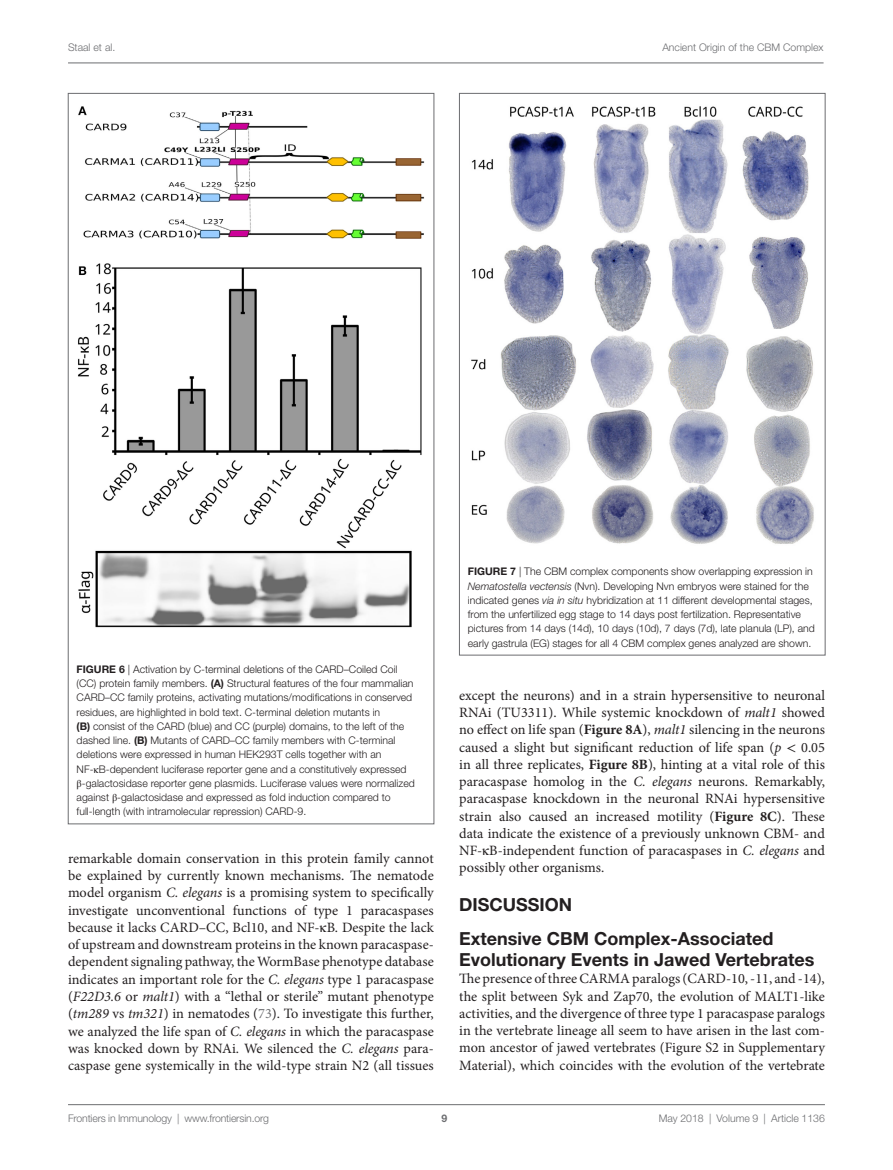
<style>
.page{position:relative;width:893px;height:1170px;background:#fff}
.page>*{position:absolute;margin:0;border:0;box-sizing:border-box;transform-origin:0 0}
.t1{font:700 18px/33.8px "Helvetica Neue LT Std";color:#231f20}
.t2{font:14.25px/17.2px "Minion Pro";color:#231f20;text-align:justify}
.t3{font:300 10.5px/14.2px "Helvetica Neue LT Std";color:#231f20}
.t4{font:300 10.5px "Helvetica Neue LT Std";color:#6c6d70}
.t5{font:700 10.5px "Helvetica Neue LT Std";color:#6c6d70}
.s1{font-weight:700}
.s2{font-family:"STIX General";font-weight:400}
.s3{font-style:italic}
.s4{font-family:"STIX General"}
.s5{color:#6c6d70}
</style>
<div class="page">
<img style="left:471px;top:106px;width:343px;height:438px">
<img style="left:78px;top:106px;width:346px;height:522px">
<hr style="left:68px;top:1104px;width:757px;height:1px;background:#6c6d70">
<hr style="left:68px;top:63px;width:756px;height:1px;background:#6c6d70">
<p class="t4" style="left:68px;top:41px;width:49px">Staal et al.</p>
<p class="t4" style="left:662px;top:41px;width:163px">Ancient Origin of the CBM Complex</p>
<p class="t3" style="left:77px;top:661px;width:340px"><span class="s1">FIG URE 6</span> | Activation by C-terminal deletions of the CARD–Coiled Coil (CC) protein family members. <span class="s1">(A)</span> Structural features of the four mammalian CARD–CC family proteins, activating mutations/modifications in conserved residues, are highlighted in bold text. C-terminal deletion mutants in<br><span class="s1">(B)</span> consist of the CARD (blue) and CC (purple) domains, to the left of the dashed line. <span class="s1">(B)</span> Mutants of CARD–CC family members with C-terminal deletions were expressed in human HEK293T cells together with an NF-<span class="s2">κ</span>B-dependent luciferase reporter gene and a constitutively expressed <span class="s2">β</span>-galactosidase reporter gene plasmids. Luciferase values were normalized against <span class="s2">β</span>-galactosidase and expressed as fold induction compared to full-length (with intramolecular repression) CARD-9.</p>
<p class="t2" style="left:68px;top:849px;width:367px">remarkable domain conservation in this protein family cannot be explained by currently known mechanisms. The nematode model organism <span class="s3">C. elegans</span> is a promising system to specifically investigate unconventional functions of type 1 paracaspases because it lacks CARD–CC, Bcl10, and NF-<span class="s4">κ</span>B. Despite the lack of upstream and downstream proteins in the known paracaspase&shy;dependent signaling pathway, the WormBase phenotype database indicates an important role for the <span class="s3">C. elegans</span> type 1 paracaspase (<span class="s3">F22D3.6</span> or <span class="s3">malt1</span>) with a “lethal or sterile” mutant phenotype (<span class="s3">tm289</span> vs <span class="s3">tm321</span>) in nematodes (<span class="s5">73</span>). To investigate this further, we analyzed the life span of <span class="s3">C. elegans</span> in which the paracaspase was knocked down by RNAi. We silenced the <span class="s3">C. elegans</span> para&shy;caspase gene systemically in the wild-type strain N2 (all tissues</p>
<p class="t3" style="left:468px;top:564px;width:349px"><span class="s1">FIG URE 7</span> | The CBM complex components show overlapping expression in <span class="s3">Nematostella vectensis</span> (Nvn). Developing Nvn embryos were stained for the indicated genes <span class="s3">via in situ</span> hybridization at 11 different developmental stages, from the unfertilized egg stage to 14 days post fertilization. Representative pictures from 14 days (14d), 10 days (10d), 7 days (7d), late planula (LP), and early gastrula (EG) stages for all 4 CBM complex genes analyzed are shown.</p>
<p class="t2" style="left:459px;top:686px;width:367px">except the neurons) and in a strain hypersensitive to neuronal RNAi (TU3311). While systemic knockdown of <span class="s3">malt1</span> showed no effect on life span (<span class="s1">Figure 8A</span>), <span class="s3">malt1</span> silencing in the neurons caused a slight but significant reduction of life span (<span class="s3">p</span> <span class="s4">&lt;</span> 0.05 in all three replicates, <span class="s1">Figure 8B</span>), hinting at a vital role of this paracaspase homolog in the <span class="s3">C. elegans</span> neurons. Remarkably, paracaspase knockdown in the neuronal RNAi hypersensitive strain also caused an increased motility (<span class="s1">Figure 8C</span>). These data indicate the existence of a previously unknown CBM- and NF-<span class="s4">κ</span>B-independent function of paracaspases in <span class="s3">C. elegans</span> and possibly other organisms.</p>
<p class="t1" style="left:459px;top:887px;width:316px">DISCUSSION<br>Extensive CBM Complex-Associated</p>
<p class="t1" style="left:459px;top:942px;width:357px">Evolutionary Events in Jawed Vertebrates</p>
<p class="t2" style="left:459px;top:970px;width:367px">The presence of three CARMA paralogs (CARD-10, -11, and -14), the split between Syk and Zap70, the evolution of MALT1-like activities, and the divergence of three type 1 paracaspase paralogs in the vertebrate lineage all seem to have arisen in the last com&shy;mon ancestor of jawed vertebrates (Figure S2 in Supplementary Material), which coincides with the evolution of the vertebrate</p>
<p class="t4" style="left:68px;top:1111px;width:203px">Frontiers in Immunology | www.frontiersin.org</p>
<p class="t4" style="left:659px;top:1111px;width:168px">May 2018 | Volume 9 | Article 1136</p>
<p class="t5" style="left:441px;top:1111px;width:7px">9</p>
</div>
